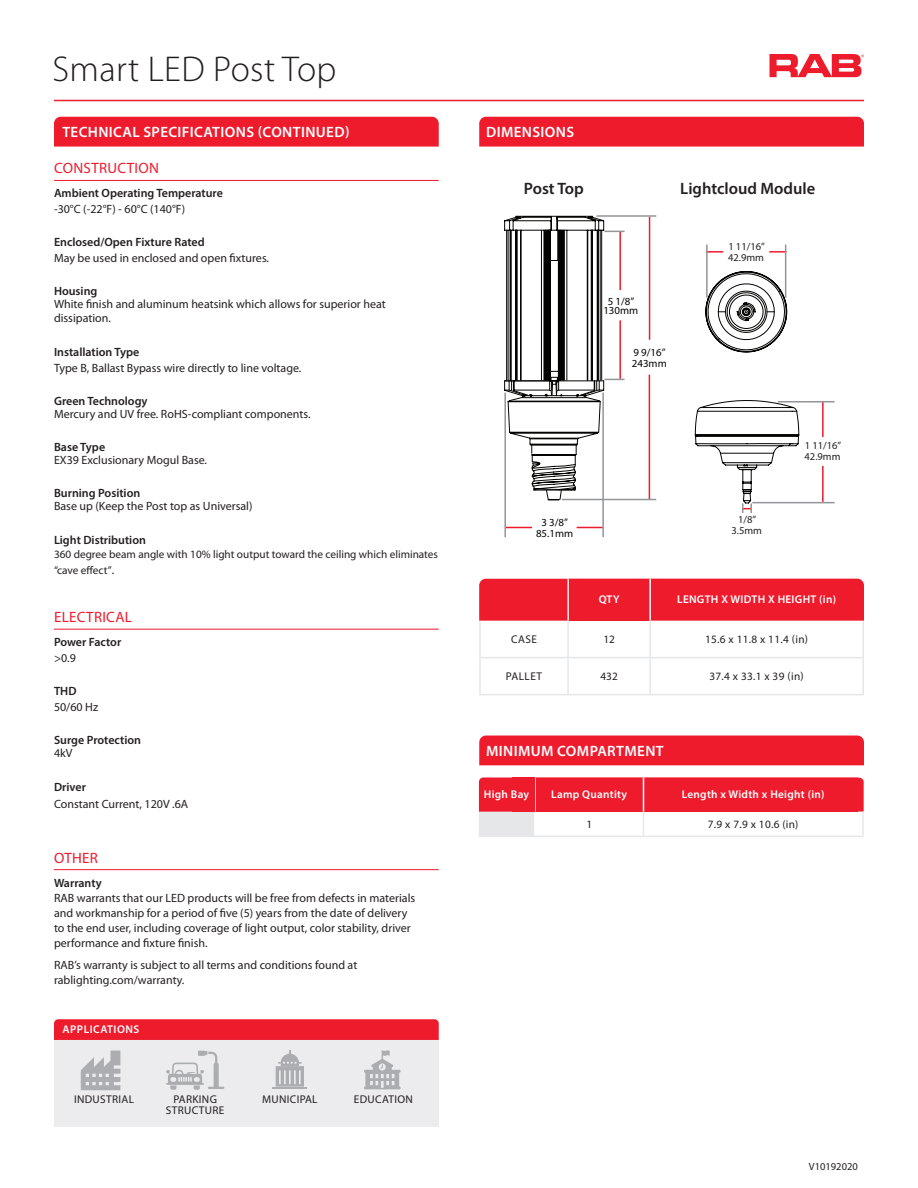
<style>
.page{position:relative;width:918px;height:1188px;background:#fff}
.page>*{position:absolute;margin:0;border:0;box-sizing:border-box;transform-origin:0 0}
.t1{font:300 36px "Myriad Pro";letter-spacing:.01em;color:#231f20}
.t2{font:600 16.5px "Myriad Pro";color:#231f20}
.t3{font:600 15px "Myriad Pro";letter-spacing:.025em;color:#fff}
.Text_Head_B{font:15px "Myriad Pro";letter-spacing:.02em;color:#ee1b2d}
.Body_Text{font:12px/15px "Myriad Pro";color:#231f20}
.Text_Head_C{font:600 12px "Myriad Pro";color:#231f20}
.Text_Head_C-2{font:12px "Myriad Pro";color:#231f20}
.Body_Text-2{font:11.25px/16.5px "Myriad Pro";color:#231f20}
.table_2_copy{font:600 11.25px "Myriad Pro";letter-spacing:.025em;color:#fff}
.Body_Text-3{font:11.25px "Myriad Pro";letter-spacing:.03em;color:#231f20}
.table_2_copy-2{font:600 11.25px "Myriad Pro";letter-spacing:.045em;color:#fff}
.t4{font:10.8px "Myriad Pro";color:#040503}
.t5{font:10.5px "Myriad Pro";color:#231f20}
.s1{font-size:12px}
</style>
<div class="page">
<svg style="left:769px;top:54px;width:95px;height:23px"></svg>
<hr style="left:54px;top:100px;width:810px;height:1px;background:#ee1b2d">
<hr style="left:54px;top:869px;width:385px;height:1px;background:#ee1b2d">
<svg style="left:708px;top:251px;width:15px;height:2px"></svg>
<svg style="left:769px;top:251px;width:16px;height:2px"></svg>
<hr style="left:785px;top:245px;width:1px;height:53px;background:#939598">
<hr style="left:706px;top:245px;width:2px;height:53px;background:#939598">
<hr style="left:822px;top:401px;width:2px;height:36px;background:#ee1b2d">
<hr style="left:822px;top:466px;width:2px;height:36px;background:#ee1b2d">
<svg style="left:577px;top:527px;width:25px;height:1px"></svg>
<svg style="left:506px;top:527px;width:26px;height:1px"></svg>
<hr style="left:649px;top:217px;width:1px;height:123px;background:#ee1b2d">
<hr style="left:602px;top:393px;width:2px;height:144px;background:#939598">
<hr style="left:504px;top:393px;width:2px;height:144px;background:#939598">
<svg style="left:504px;top:216px;width:121px;height:284px"></svg>
<hr style="left:597px;top:215px;width:59px;height:2px;background:#939598">
<hr style="left:649px;top:375px;width:1px;height:124px;background:#ee1b2d">
<hr style="left:562px;top:499px;width:94px;height:1px;background:#939598">
<hr style="left:778px;top:401px;width:57px;height:2px;background:#939598">
<hr style="left:752px;top:502px;width:83px;height:1px;background:#939598">
<svg style="left:705px;top:271px;width:82px;height:81px"></svg>
<svg style="left:695px;top:400px;width:105px;height:113px"></svg>
<div style="left:54px;top:1039px;width:385px;height:88px;background:#ececee"></div>
<svg style="left:54px;top:1019px;width:385px;height:21px;background:#ee1e30"></svg>
<svg style="left:364px;top:1050px;width:37px;height:39px"></svg>
<hr style="left:272px;top:1087px;width:35px;height:2px;background:#acadb1">
<svg style="left:276px;top:1051px;width:28px;height:36px"></svg>
<svg style="left:81px;top:1051px;width:39px;height:39px"></svg>
<svg style="left:166px;top:1051px;width:58px;height:39px"></svg>
<div style="left:54px;top:117px;width:385px;height:30px;background:#ee1b2d"></div>
<div style="left:479px;top:117px;width:385px;height:30px;background:#ee1b2d"></div>
<hr style="left:54px;top:180px;width:385px;height:1px;background:#ee1b2d">
<hr style="left:54px;top:629px;width:385px;height:1px;background:#ee1b2d">
<svg style="left:858px;top:777px;width:6px;height:35px"></svg>
<div style="left:644px;top:777px;width:214px;height:35px;background:#ee1b2d"></div>
<div style="left:535px;top:777px;width:108px;height:35px;background:#ee1b2d"></div>
<div style="left:480px;top:812px;width:55px;height:24px;background:#e6e7e9"></div>
<hr style="left:534px;top:812px;width:2px;height:24px;background:#fff">
<svg style="left:643px;top:812px;width:1px;height:24px"></svg>
<hr style="left:534px;top:777px;width:2px;height:35px;background:#fff">
<hr style="left:535px;top:836px;width:108px;height:1px;background:#e6e7e9">
<hr style="left:862px;top:812px;width:2px;height:24px;background:#e6e7e9">
<hr style="left:643px;top:836px;width:221px;height:1px;background:#e6e7e9">
<hr style="left:479px;top:836px;width:56px;height:1px;background:#e6e7e9">
<svg style="left:479px;top:778px;width:33px;height:58px"></svg>
<div style="left:512px;top:778px;width:22px;height:34px;background:#ee1b2d"></div>
<div style="left:568px;top:578px;width:82px;height:43px;background:#ee1b2d"></div>
<hr style="left:568px;top:577px;width:82px;height:2px;background:#fff">
<hr style="left:649px;top:579px;width:2px;height:42px;background:#fff">
<hr style="left:567px;top:579px;width:2px;height:42px;background:#fff">
<hr style="left:567px;top:621px;width:2px;height:36px;background:#e6e7e9">
<hr style="left:649px;top:621px;width:2px;height:36px;background:#e6e7e9">
<hr style="left:567px;top:658px;width:2px;height:36px;background:#e6e7e9">
<hr style="left:649px;top:658px;width:2px;height:36px;background:#e6e7e9">
<hr style="left:479px;top:657px;width:89px;height:1px;background:#e6e7e9">
<hr style="left:568px;top:657px;width:82px;height:1px;background:#e6e7e9">
<hr style="left:862px;top:621px;width:2px;height:36px;background:#e6e7e9">
<hr style="left:650px;top:657px;width:214px;height:1px;background:#e6e7e9">
<hr style="left:862px;top:658px;width:2px;height:36px;background:#e6e7e9">
<hr style="left:479px;top:694px;width:89px;height:1px;background:#e6e7e9">
<hr style="left:568px;top:694px;width:82px;height:1px;background:#e6e7e9">
<hr style="left:650px;top:694px;width:214px;height:1px;background:#e6e7e9">
<hr style="left:479px;top:621px;width:2px;height:36px;background:#e6e7e9">
<hr style="left:479px;top:658px;width:2px;height:36px;background:#e6e7e9">
<div style="left:479px;top:579px;width:88px;height:42px;background:#ee1b2d"></div>
<div style="left:651px;top:579px;width:213px;height:42px;background:#ee1b2d"></div>
<div style="left:479px;top:736px;width:385px;height:29px;background:#ee1b2d"></div>
<p class="t1" style="left:52px;top:47px;width:285px">Smart LED Post Top</p>
<p class="t3" style="left:62px;top:122px;width:289px">TECHNICAL SPECIFICATIONS (CONTINUED)</p>
<p class="t3" style="left:486px;top:122px;width:90px">DIMENSIONS</p>
<p class="Text_Head_B" style="left:54px;top:160px;width:106px">CONSTRUCTION</p>
<p class="Text_Head_C" style="left:54px;top:185px;width:170px">Ambient Operating Temperature</p>
<p class="Body_Text" style="left:54px;top:202px;width:133px">-30°C (-22°F) - 60°C (140°F)</p>
<p class="Text_Head_C" style="left:54px;top:234px;width:152px">Enclosed/Open Fixture Rated</p>
<p class="Body_Text" style="left:54px;top:251px;width:217px">May be used in enclosed and open fixtures.</p>
<p class="Text_Head_C" style="left:54px;top:283px;width:45px">Housing</p>
<p class="Body_Text" style="left:54px;top:298px;width:333px;line-height:13.5px">White finish and aluminum heatsink which allows for superior heat dissipation.</p>
<p class="Text_Head_C" style="left:54px;top:344px;width:87px">Installation Type</p>
<p class="Text_Head_C-2" style="left:54px;top:362px;width:249px">Type B, Ballast Bypass wire directly to line voltage.</p>
<p class="Text_Head_C" style="left:54px;top:393px;width:95px">Green Technology</p>
<p class="Body_Text" style="left:54px;top:407px;width:258px">Mercury and UV free. RoHS-compliant components.</p>
<p class="Text_Head_C" style="left:54px;top:439px;width:53px">Base Type</p>
<p class="Body_Text" style="left:54px;top:453px;width:155px">EX39 Exclusionary Mogul Base.</p>
<p class="Text_Head_C" style="left:54px;top:485px;width:88px">Burning Position</p>
<p class="Body_Text" style="left:54px;top:499px;width:200px">Base up (Keep the Post top as Universal)</p>
<p class="Text_Head_C" style="left:54px;top:533px;width:93px">Light Distribution</p>
<p class="Body_Text-2" style="left:54px;top:546px;width:386px">360 degree beam angle with 10% light output toward the ceiling which eliminates “cave effect”<span class="s1">.</span></p>
<p class="Text_Head_B" style="left:54px;top:609px;width:79px">ELECTRICAL</p>
<p class="Text_Head_C" style="left:54px;top:634px;width:69px">Power Factor</p>
<p class="Body_Text" style="left:54px;top:651px;width:23px">&gt;0.9</p>
<p class="Text_Head_C" style="left:54px;top:683px;width:24px">THD</p>
<p class="Body_Text" style="left:54px;top:700px;width:46px">50/60 Hz</p>
<p class="Text_Head_C" style="left:54px;top:732px;width:89px">Surge Protection</p>
<p class="Body_Text" style="left:54px;top:746px;width:20px">4kV</p>
<p class="Text_Head_C" style="left:54px;top:779px;width:33px">Driver</p>
<p class="Text_Head_C-2" style="left:54px;top:797px;width:136px">Constant Current, 120V .6A</p>
<p class="t2" style="left:524px;top:178px;width:61px">Post Top</p>
<p class="t2" style="left:680px;top:178px;width:136px">Lightcloud Module</p>
<p class="t5" style="left:728px;top:241px;width:38px">1 11/16”</p>
<p class="t5" style="left:728px;top:251px;width:37px">42.9mm</p>
<p class="t4" style="left:608px;top:295px;width:28px">5 1/8”</p>
<p class="t4" style="left:603px;top:305px;width:36px">130mm</p>
<p class="t4" style="left:633px;top:347px;width:34px">9 9/16”</p>
<p class="t4" style="left:632px;top:357px;width:36px">243mm</p>
<p class="t5" style="left:805px;top:440px;width:38px">1 11/16”</p>
<p class="t5" style="left:805px;top:450px;width:37px">42.9mm</p>
<p class="t5" style="left:738px;top:514px;width:20px">1/8”</p>
<p class="t5" style="left:732px;top:525px;width:32px">3.5mm</p>
<p class="t4" style="left:541px;top:516px;width:28px">3 3/8”</p>
<p class="t4" style="left:536px;top:527px;width:39px">85.1mm</p>
<p class="table_2_copy" style="left:599px;top:593px;width:22px">QTY</p>
<p class="table_2_copy" style="left:677px;top:593px;width:161px">LENGTH X WIDTH X HEIGHT (in)</p>
<p class="Body_Text-2" style="left:511px;top:632px;width:28px">CASE</p>
<p class="Body_Text-2" style="left:603px;top:632px;width:13px">12</p>
<p class="Body_Text-2" style="left:705px;top:632px;width:105px">15.6 x 11.8 x 11.4 (in)</p>
<p class="Body_Text-2" style="left:506px;top:669px;width:38px">PALLET</p>
<p class="Body_Text-2" style="left:600px;top:669px;width:19px">432</p>
<p class="Body_Text-2" style="left:709px;top:669px;width:96px">37.4 x 33.1 x 39 (in)</p>
<p class="t3" style="left:486px;top:741px;width:179px">MINIMUM COMPARTMENT</p>
<p class="table_2_copy" style="left:484px;top:787px;width:47px">High Bay</p>
<p class="table_2_copy" style="left:551px;top:787px;width:78px">Lamp Quantity</p>
<p class="table_2_copy" style="left:682px;top:787px;width:144px">Length x Width x Height (in)</p>
<p class="Body_Text-2" style="left:586px;top:816px;width:7px">1</p>
<p class="Body_Text-2" style="left:708px;top:816px;width:92px">7.9 x 7.9 x 10.6 (in)</p>
<p class="Text_Head_B" style="left:54px;top:849px;width:45px">OTHER</p>
<p class="Text_Head_C" style="left:54px;top:875px;width:49px">Warranty</p>
<p class="Body_Text" style="left:54px;top:890px;width:363px">RAB warrants that our LED products will be free from defects in materials and workmanship for a period of five (5) years from the date of delivery to the end user, including coverage of light output, color stability, driver performance and fixture finish.</p>
<p class="Body_Text" style="left:54px;top:958px;width:305px">RAB’s warranty is subject to all terms and conditions found at</p>
<p class="Body_Text" style="left:54px;top:973px;width:132px">rablighting.com/warranty.</p>
<p class="table_2_copy-2" style="left:62px;top:1022px;width:78px">APPLICATIONS</p>
<p class="Body_Text-3" style="left:74px;top:1093px;width:61px">INDUSTRIAL</p>
<p class="Body_Text-3" style="left:173px;top:1093px;width:45px">PARKING</p>
<p class="Body_Text-3" style="left:262px;top:1093px;width:57px">MUNICIPAL</p>
<p class="Body_Text-3" style="left:354px;top:1093px;width:61px">EDUCATION</p>
<p class="Body_Text-3" style="left:166px;top:1104px;width:60px">STRUCTURE</p>
<p class="t5" style="left:809px;top:1161px;width:50px">V10192020</p>
</div>
